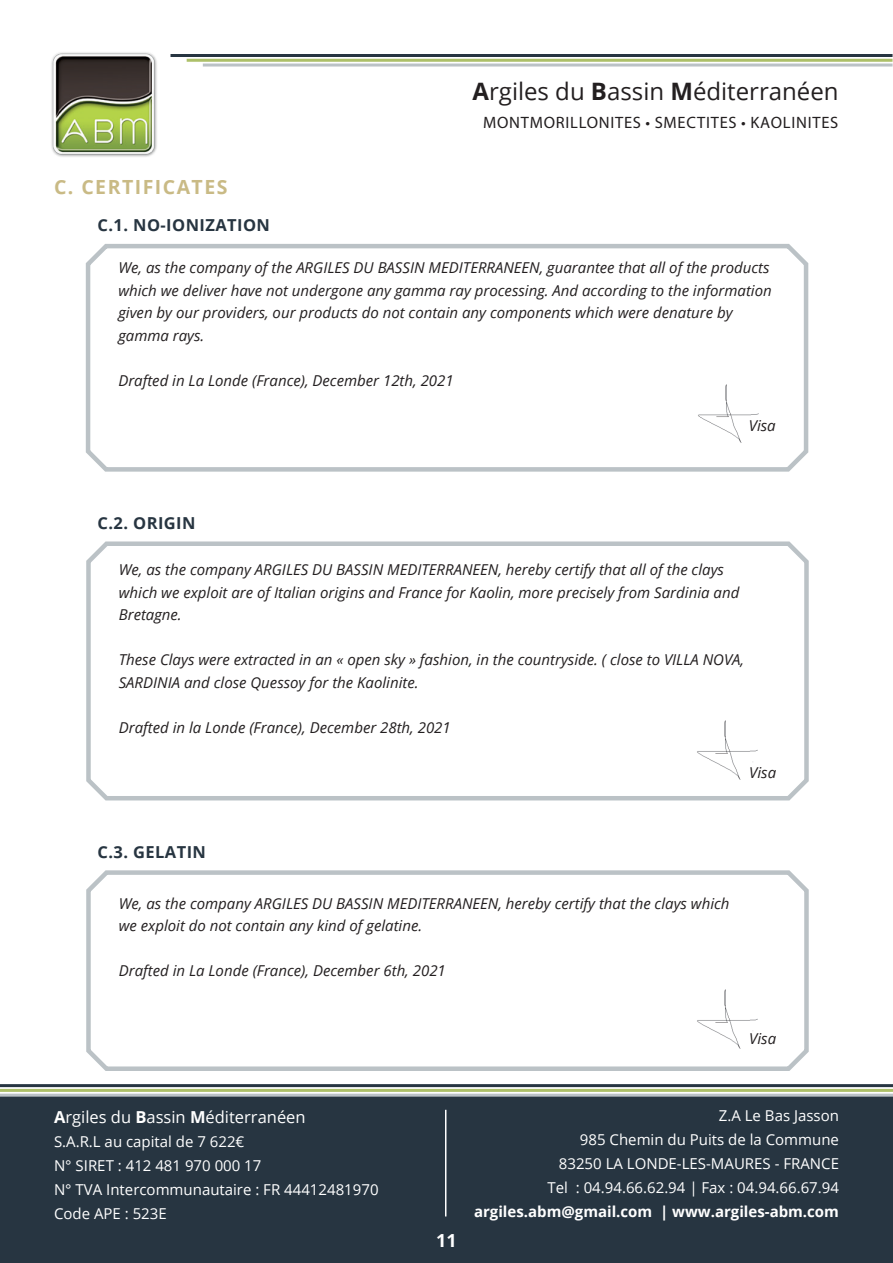
<style>
.page{position:relative;width:893px;height:1263px;background:#fff}
.page>*{position:absolute;margin:0;border:0;box-sizing:border-box;transform-origin:0 0}
.t1{font:24px "Open Sans";color:#231f20}
.t2{font:700 19.5px "Open Sans";letter-spacing:.075em;color:#c9ba85}
.t3{font:700 18px "Open Sans";color:#fff}
.t4{font:700 16.5px "Open Sans";letter-spacing:.025em;color:#273541}
.t5{font:16.5px "Myriad Pro";letter-spacing:.045em;color:#231f20}
.t6{font:16.5px "Open Sans";color:#fff}
.t7{font:italic 15px/22.5px "Open Sans";color:#231f20}
.t8{font:15px/24px "Open Sans";color:#fff}
.t9{font:700 15px "Open Sans";color:#fff}
.s1{font-weight:700}
</style>
<div class="page">
<div style="left:0;top:1094px;width:893px;height:169px;background:#273541"></div>
<hr style="left:0;top:1084px;width:893px;height:3px;background:#273541">
<hr style="left:0;top:1089px;width:893px;height:3px;background:#adc069">
<hr style="left:0;top:1094px;width:893px;height:3px;background:#bbc2c6">
<img style="left:51px;top:52px;width:106px;height:105px">
<hr style="left:171px;top:54px;width:721px;height:3px;background:#273541">
<hr style="left:187px;top:59px;width:705px;height:3px;background:#adc069">
<hr style="left:203px;top:64px;width:689px;height:3px;background:#bbc2c6">
<hr style="left:445px;top:1110px;width:1px;height:106px;background:#fff">
<svg style="left:85px;top:244px;width:724px;height:228px"></svg>
<img style="left:697px;top:383px;width:63px;height:64px">
<svg style="left:86px;top:541px;width:723px;height:260px"></svg>
<svg style="left:86px;top:870px;width:723px;height:201px"></svg>
<h2 class="t2" style="left:54px;top:173px;width:175px">C. CERTIFICATES</h2>
<p class="t4" style="left:98px;top:214px;width:174px">C.1. NO-IONIZATION</p>
<h1 class="t1" style="left:472px;top:75px;width:368px"><span class="s1">A</span>rgiles du <span class="s1">B</span>assin <span class="s1">M</span>éditerranéen</h1>
<p class="t5" style="left:483px;top:113px;width:357px">MONTMORILLONITES • SMECTITES • KAOLINITES</p>
<p class="t7" style="left:118px;top:256px;width:655px">We, as the company of the ARGILES DU BASSIN MEDITERRANEEN, guarantee that all of the products which we deliver have not undergone any gamma ray processing. And according to the information given by our providers, our products do not contain any components which were denature by gamma rays.</p>
<p class="t7" style="left:118px;top:369px;width:337px">Drafted in La Londe (France), December 12th, 2021</p>
<p class="t7" style="left:749px;top:414px;width:28px">Visa</p>
<p class="t4" style="left:98px;top:511px;width:100px">C.2. ORIGIN</p>
<p class="t7" style="left:119px;top:558px;width:622px">We, as the company ARGILES DU BASSIN MEDITERRANEEN, hereby certify that all of the clays which we exploit are of Italian origins and France for Kaolin, more precisely from Sardinia and<br>Bretagne.</p>
<p class="t7" style="left:119px;top:648px;width:627px">These Clays were extracted in an « open sky » fashion, in the countryside. ( close to VILLA NOVA,<br>SARDINIA and close Quessoy for the Kaolinite.</p>
<p class="t7" style="left:119px;top:716px;width:334px">Drafted in la Londe (France), December 28th, 2021</p>
<p class="t7" style="left:749px;top:761px;width:28px">Visa</p>
<p class="t4" style="left:98px;top:840px;width:110px">C.3. GELATIN</p>
<p class="t7" style="left:119px;top:892px;width:612px">We, as the company ARGILES DU BASSIN MEDITERRANEEN, hereby certify that the clays which we exploit do not contain any kind of gelatine.</p>
<p class="t7" style="left:119px;top:959px;width:329px">Drafted in La Londe (France), December 6th, 2021</p>
<p class="t7" style="left:749px;top:1027px;width:28px">Visa</p>
<p class="t6" style="left:54px;top:1106px;width:253px"><span class="s1">A</span>rgiles du <span class="s1">B</span>assin <span class="s1">M</span>éditerranéen</p>
<p class="t8" style="left:54px;top:1129px;width:326px">S.A.R.L au capital de 7 622€<br>N° SIRET : 412 481 970 000 17<br>N° TVA Intercommunautaire : FR 44412481970<br>Code APE : 523E</p>
<p class="t3" style="left:436px;top:1228px;width:22px">11</p>
<p class="t8" style="left:547px;top:1103px;width:293px;text-align:right">Z.A Le Bas Jasson<br>985 Chemin du Puits de la Commune<br>83250 LA LONDE-LES-MAURES - FRANCE<br>Tel : 04.94.66.62.94 | Fax : 04.94.66.67.94</p>
<p class="t9" style="left:474px;top:1201px;width:366px">argiles.abm@gmail.com | www.argiles-abm.com</p>
</div>
